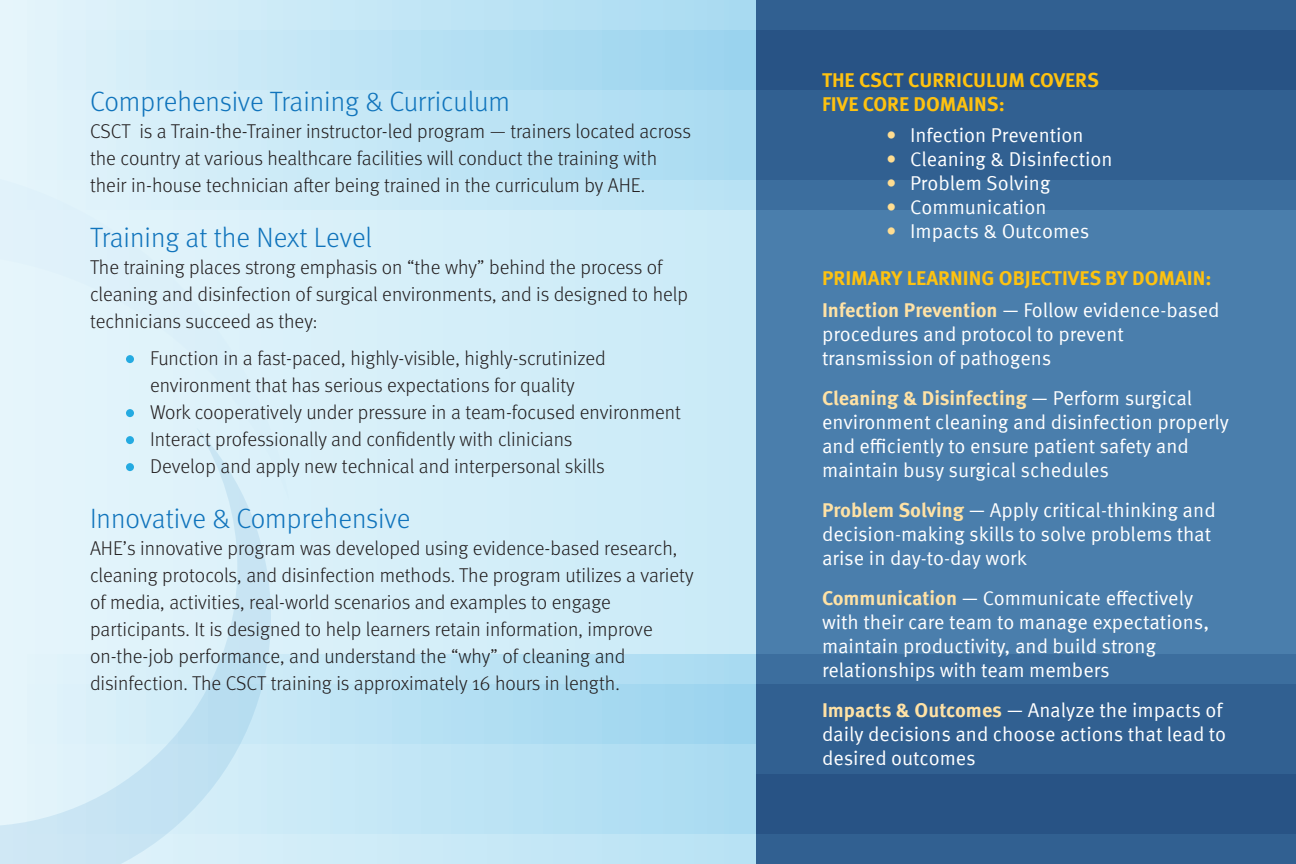
<style>
.page{position:relative;width:1296px;height:864px;background:#fff}
.page>*{position:absolute;margin:0;border:0;box-sizing:border-box;transform-origin:0 0}
.subheads{font:300 28px "Meta OT";color:#1074bc}
.text_10_13_5_light{font:300 20px/27px "Meta OT";color:#231f20}
.text_10_13_5_light-2{font:20px/24px "Meta Offc Norm";color:#fff}
.text_10_13_5_light-3{font:700 20px/24px "Meta Offc";color:#fec210}
.s1{color:#ffdd91}
.s2{font-family:"Meta Offc";font-weight:700;color:#ffe2a5}
</style>
<div class="page">
<div style="left:0;top:0;width:756px;height:864px;background:#d2edf8"></div>
<div style="left:756px;top:0;width:540px;height:864px;background:#4a7eac"></div>
<div style="left:0;top:210px;width:271px;height:444px;background:#e0f3fa"></div>
<div style="left:756px;top:0;width:540px;height:180px;background:#316091"></div>
<div style="left:756px;top:30px;width:540px;height:180px;background:linear-gradient(to bottom,#255082,#3a6c9d)"></div>
<div style="left:756px;top:684px;width:540px;height:180px;background:#316091"></div>
<div style="left:756px;top:654px;width:540px;height:180px;background:linear-gradient(to bottom,#3a6c9c,#255082)"></div>
<div style="left:0;top:0;width:756px;height:210px;background:linear-gradient(to right,#e4f4fb,#b8e2f4)"></div>
<div style="left:0;top:0;width:756px;height:180px;background:linear-gradient(to right,#e5f5fb,#a7daf1)"></div>
<div style="left:0;top:30px;width:756px;height:60px;background:linear-gradient(to right,#e4f5fb,#97d2ee)"></div>
<div style="left:0;top:654px;width:756px;height:210px;background:linear-gradient(to right,#d7ecf7,#bde5f6)"></div>
<svg style="left:0;top:654px;width:756px;height:180px"></svg>
<svg style="left:0;top:684px;width:756px;height:60px"></svg>
<div style="left:126px;top:355px;width:8px;height:8px;background:#24aae1;border-radius:50%"></div>
<div style="left:126px;top:409px;width:8px;height:8px;background:#24aae1;border-radius:50%"></div>
<div style="left:126px;top:436px;width:8px;height:8px;background:#24aae1;border-radius:50%"></div>
<div style="left:126px;top:463px;width:8px;height:8px;background:#24aae1;border-radius:50%"></div>
<p class="subheads" style="left:90px;top:85px;width:421px">Comprehensive Training &amp; Curriculum</p>
<p class="text_10_13_5_light" style="left:90px;top:118px;width:603px">CSCT is a Train-the-Trainer instructor-led program — trainers located across the country at various healthcare facilities will conduct the training with their in-house technician after being trained in the curriculum by AHE.</p>
<p class="subheads" style="left:90px;top:221px;width:284px">Training at the Next Level</p>
<p class="text_10_13_5_light" style="left:90px;top:254px;width:600px">The training places strong emphasis on “the why” behind the process of cleaning and disinfection of surgical environments, and is designed to help technicians succeed as they:</p>
<p class="text_10_13_5_light" style="left:150px;top:345px;width:457px">Function in a fast-paced, highly-visible, highly-scrutinized environment that has serious expectations for quality</p>
<p class="text_10_13_5_light" style="left:150px;top:399px;width:532px">Work cooperatively under pressure in a team-focused environment</p>
<p class="text_10_13_5_light" style="left:150px;top:426px;width:424px">Interact professionally and confidently with clinicians</p>
<p class="text_10_13_5_light" style="left:150px;top:453px;width:456px">Develop and apply new technical and interpersonal skills</p>
<p class="subheads" style="left:90px;top:502px;width:322px">Innovative &amp; Comprehensive</p>
<p class="text_10_13_5_light" style="left:90px;top:535px;width:605px">AHE’s innovative program was developed using evidence-based research, cleaning protocols, and disinfection methods. The program utilizes a variety of media, activities, real-world scenarios and examples to engage participants. It is designed to help learners retain information, improve on-the-job performance, and understand the “why” of cleaning and disinfection. The CSCT training is approximately 16 hours in length.</p>
<p class="text_10_13_5_light-3" style="left:822px;top:69px;width:279px">THE CSCT CURRICULUM COVERS<br>FIVE CORE DOMAINS:</p>
<p class="text_10_13_5_light-2" style="left:886px;top:123px;width:199px"><span class="s1">•</span> Infection Prevention</p>
<p class="text_10_13_5_light-2" style="left:886px;top:147px;width:228px"><span class="s1">•</span> Cleaning &amp; Disinfection</p>
<p class="text_10_13_5_light-2" style="left:886px;top:171px;width:166px"><span class="s1">•</span> Problem Solving</p>
<p class="text_10_13_5_light-2" style="left:886px;top:195px;width:162px"><span class="s1">•</span> Communication</p>
<p class="text_10_13_5_light-2" style="left:886px;top:219px;width:205px"><span class="s1">•</span> Impacts &amp; Outcomes</p>
<p class="text_10_13_5_light-3" style="left:822px;top:267px;width:391px">PRIMARY LEARNING OBJECTIVES BY DOMAIN:</p>
<p class="text_10_13_5_light-2" style="left:822px;top:299px;width:399px"><span class="s2">Infection Prevention</span> — Follow evidence-based procedures and protocol to prevent transmission of pathogens</p>
<p class="text_10_13_5_light-2" style="left:822px;top:387px;width:409px"><span class="s2">Cleaning &amp; Disinfecting</span> — Perform surgical environment cleaning and disinfection properly and efficiently to ensure patient safety and maintain busy surgical schedules</p>
<p class="text_10_13_5_light-2" style="left:822px;top:499px;width:395px"><span class="s2">Problem Solving</span> — Apply critical-thinking and decision-making skills to solve problems that arise in day-to-day work</p>
<p class="text_10_13_5_light-2" style="left:822px;top:587px;width:389px"><span class="s2">Communication</span> — Communicate effectively with their care team to manage expectations, maintain productivity, and build strong relationships with team members</p>
<p class="text_10_13_5_light-2" style="left:822px;top:699px;width:406px"><span class="s2">Impacts &amp; Outcomes</span> — Analyze the impacts of daily decisions and choose actions that lead to desired outcomes</p>
</div>
